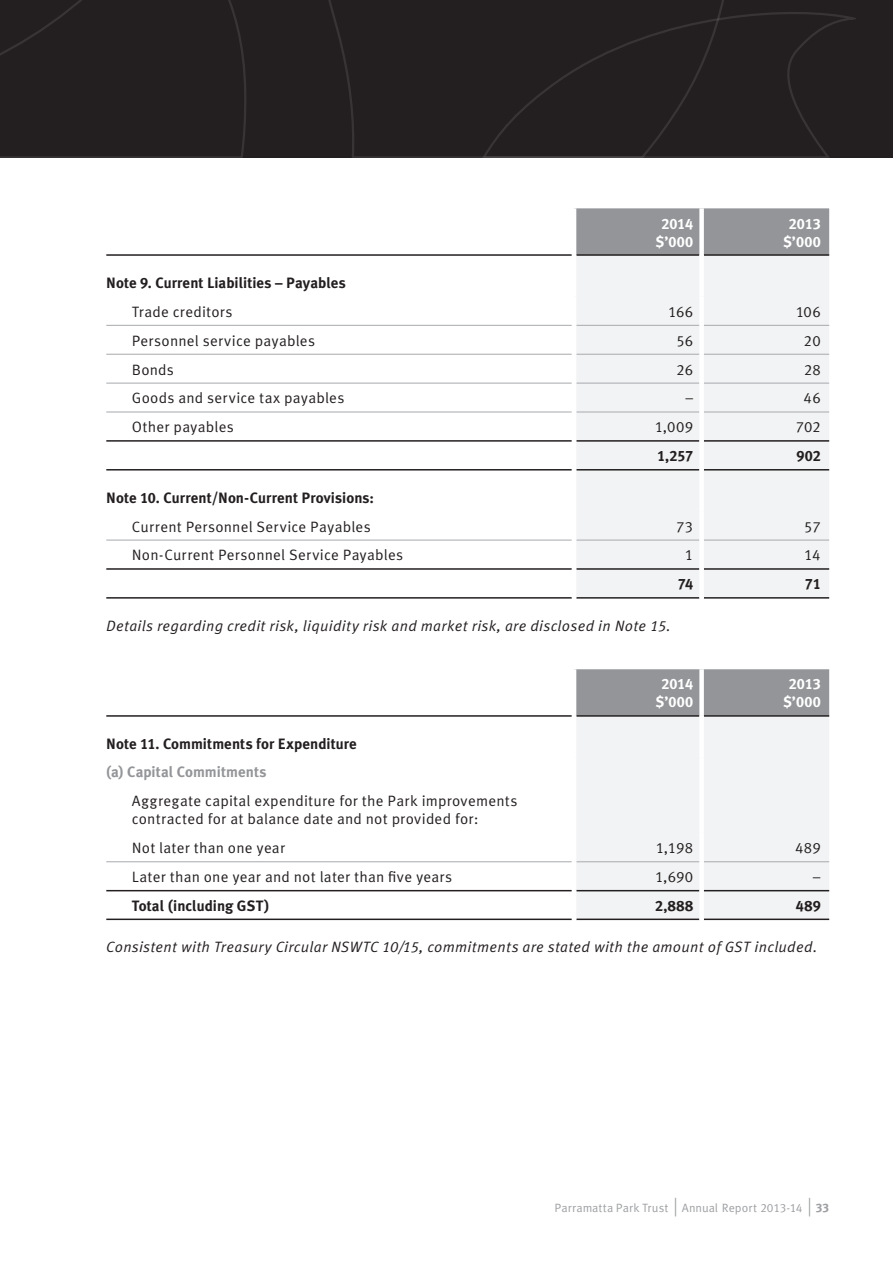
<style>
.page{position:relative;width:893px;height:1263px;background:#fff}
.page>*{position:absolute;margin:0;border:0;box-sizing:border-box;transform-origin:0 0}
.Financials___indent{font:15px/18px "Meta Korrespondenz";letter-spacing:.01em;color:#231f20}
.Financials{font:italic 15px "Meta Korrespondenz";letter-spacing:.015em;color:#231f20}
.Financials-2{font:700 15px "Meta Korrespondenz";letter-spacing:.005em;color:#231f20}
.Financials-3{font:15px "Meta Korrespondenz";letter-spacing:.01em;color:#231f20}
.Financials-4{font:700 15px/18px "Meta Korrespondenz";letter-spacing:.005em;color:#fff;text-align:center}
.Financials_bold_grey{font:700 15px "Meta Korrespondenz";letter-spacing:.005em;color:#939598}
.Financials___indent-2{font:700 15px "Meta Korrespondenz";color:#231f20}
.t1{font:12px "Meta Korrespondenz";letter-spacing:-.005em;color:#9d9fa2}
.s1{font-weight:700;font-size:24px}
.s2{font-weight:700;font-size:12.3px}
</style>
<div class="page">
<div style="left:0;top:0;width:893px;height:157px;background:#231f20"></div>
<svg style="left:0;top:0;width:724px;height:158px"></svg>
<svg style="left:480px;top:10px;width:376px;height:148px"></svg>
<div style="left:576px;top:208px;width:253px;height:46px;background:#939598"></div>
<div style="left:576px;top:256px;width:253px;height:341px;background:#f2f3f4"></div>
<hr style="left:106px;top:325px;width:466px;height:1px;background:#a8a9ad">
<hr style="left:576px;top:325px;width:123px;height:1px;background:#a8a9ad">
<hr style="left:704px;top:325px;width:125px;height:1px;background:#a8a9ad">
<hr style="left:106px;top:354px;width:466px;height:1px;background:#a8a9ad">
<hr style="left:576px;top:354px;width:123px;height:1px;background:#a8a9ad">
<hr style="left:704px;top:354px;width:125px;height:1px;background:#a8a9ad">
<hr style="left:106px;top:383px;width:466px;height:1px;background:#a8a9ad">
<hr style="left:576px;top:383px;width:123px;height:1px;background:#a8a9ad">
<hr style="left:704px;top:383px;width:125px;height:1px;background:#a8a9ad">
<hr style="left:106px;top:412px;width:466px;height:1px;background:#a8a9ad">
<hr style="left:576px;top:412px;width:123px;height:1px;background:#a8a9ad">
<hr style="left:704px;top:412px;width:125px;height:1px;background:#a8a9ad">
<hr style="left:106px;top:540px;width:466px;height:1px;background:#a8a9ad">
<hr style="left:576px;top:540px;width:123px;height:1px;background:#a8a9ad">
<hr style="left:704px;top:540px;width:125px;height:1px;background:#a8a9ad">
<hr style="left:106px;top:254px;width:466px;height:2px;background:#231f20">
<hr style="left:576px;top:254px;width:123px;height:2px;background:#231f20">
<hr style="left:704px;top:254px;width:125px;height:2px;background:#231f20">
<hr style="left:106px;top:440px;width:466px;height:2px;background:#231f20">
<hr style="left:576px;top:440px;width:123px;height:2px;background:#231f20">
<hr style="left:704px;top:440px;width:125px;height:2px;background:#231f20">
<hr style="left:106px;top:469px;width:466px;height:1px;background:#231f20">
<hr style="left:576px;top:469px;width:123px;height:1px;background:#231f20">
<hr style="left:704px;top:469px;width:125px;height:1px;background:#231f20">
<hr style="left:106px;top:568px;width:466px;height:2px;background:#231f20">
<hr style="left:576px;top:568px;width:123px;height:2px;background:#231f20">
<hr style="left:704px;top:568px;width:125px;height:2px;background:#231f20">
<hr style="left:106px;top:597px;width:466px;height:2px;background:#231f20">
<hr style="left:576px;top:597px;width:123px;height:2px;background:#231f20">
<hr style="left:704px;top:597px;width:125px;height:2px;background:#231f20">
<div style="left:699px;top:208px;width:5px;height:47px;background:#fff"></div>
<div style="left:699px;top:255px;width:5px;height:41px;background:#fff"></div>
<div style="left:699px;top:296px;width:5px;height:29px;background:#fff"></div>
<div style="left:699px;top:325px;width:5px;height:29px;background:#fff"></div>
<div style="left:699px;top:354px;width:5px;height:29px;background:#fff"></div>
<div style="left:699px;top:383px;width:5px;height:29px;background:#fff"></div>
<div style="left:699px;top:412px;width:5px;height:29px;background:#fff"></div>
<div style="left:699px;top:441px;width:5px;height:29px;background:#fff"></div>
<div style="left:699px;top:470px;width:5px;height:41px;background:#fff"></div>
<div style="left:699px;top:511px;width:5px;height:29px;background:#fff"></div>
<div style="left:699px;top:540px;width:5px;height:29px;background:#fff"></div>
<div style="left:699px;top:569px;width:5px;height:30px;background:#fff"></div>
<div style="left:576px;top:669px;width:253px;height:46px;background:#939598"></div>
<div style="left:576px;top:717px;width:253px;height:201px;background:#f2f3f4"></div>
<hr style="left:106px;top:861px;width:466px;height:1px;background:#a8a9ad">
<hr style="left:576px;top:861px;width:123px;height:1px;background:#a8a9ad">
<hr style="left:704px;top:861px;width:125px;height:1px;background:#a8a9ad">
<hr style="left:106px;top:715px;width:466px;height:2px;background:#231f20">
<hr style="left:576px;top:715px;width:123px;height:2px;background:#231f20">
<hr style="left:704px;top:715px;width:125px;height:2px;background:#231f20">
<hr style="left:106px;top:890px;width:466px;height:1px;background:#231f20">
<hr style="left:576px;top:890px;width:123px;height:1px;background:#231f20">
<hr style="left:704px;top:890px;width:125px;height:1px;background:#231f20">
<hr style="left:106px;top:918px;width:466px;height:2px;background:#231f20">
<hr style="left:576px;top:918px;width:123px;height:2px;background:#231f20">
<hr style="left:704px;top:918px;width:125px;height:2px;background:#231f20">
<div style="left:699px;top:669px;width:5px;height:47px;background:#fff"></div>
<div style="left:699px;top:716px;width:5px;height:41px;background:#fff"></div>
<div style="left:699px;top:757px;width:5px;height:29px;background:#fff"></div>
<div style="left:699px;top:786px;width:5px;height:47px;background:#fff"></div>
<div style="left:699px;top:833px;width:5px;height:29px;background:#fff"></div>
<div style="left:699px;top:862px;width:5px;height:29px;background:#fff"></div>
<div style="left:699px;top:891px;width:5px;height:29px;background:#fff"></div>
<p class="Financials-4" style="left:656px;top:214px;width:39px">2014 $’000</p>
<p class="Financials-4" style="left:783px;top:214px;width:39px">2013 $’000</p>
<p class="Financials-2" style="left:106px;top:274px;width:241px">Note 9. Current Liabilities – Payables</p>
<p class="Financials___indent" style="left:132px;top:302px;width:102px">Trade creditors</p>
<p class="Financials-3" style="left:668px;top:303px;width:27px">166</p>
<p class="Financials-3" style="left:796px;top:303px;width:26px">106</p>
<p class="Financials___indent" style="left:132px;top:331px;width:185px">Personnel service payables</p>
<p class="Financials-3" style="left:676px;top:332px;width:18px">56</p>
<p class="Financials-3" style="left:804px;top:332px;width:18px">20</p>
<p class="Financials___indent" style="left:132px;top:360px;width:44px">Bonds</p>
<p class="Financials-3" style="left:677px;top:361px;width:18px">26</p>
<p class="Financials-3" style="left:804px;top:361px;width:18px">28</p>
<p class="Financials___indent" style="left:132px;top:389px;width:214px">Goods and service tax payables</p>
<p class="Financials-3" style="left:685px;top:390px;width:9px">–</p>
<p class="Financials-3" style="left:803px;top:390px;width:19px">46</p>
<p class="Financials___indent" style="left:132px;top:418px;width:104px">Other payables</p>
<p class="Financials-3" style="left:655px;top:418px;width:40px">1,009</p>
<p class="Financials-3" style="left:796px;top:418px;width:26px">702</p>
<p class="Financials-2" style="left:657px;top:447px;width:38px">1,257</p>
<p class="Financials-2" style="left:796px;top:447px;width:26px">902</p>
<p class="Financials-2" style="left:106px;top:489px;width:269px">Note 10. Current/Non-Current Provisions:</p>
<p class="Financials___indent" style="left:132px;top:517px;width:241px">Current Personnel Service Payables</p>
<p class="Financials-3" style="left:676px;top:518px;width:19px">73</p>
<p class="Financials-3" style="left:804px;top:518px;width:18px">57</p>
<p class="Financials___indent" style="left:132px;top:546px;width:273px">Non-Current Personnel Service Payables</p>
<p class="Financials-3" style="left:685px;top:547px;width:10px">1</p>
<p class="Financials-3" style="left:804px;top:547px;width:18px">14</p>
<p class="Financials-2" style="left:678px;top:575px;width:17px">74</p>
<p class="Financials-2" style="left:805px;top:575px;width:17px">71</p>
<p class="Financials" style="left:106px;top:617px;width:566px">Details regarding credit risk, liquidity risk and market risk, are disclosed in Note 15.</p>
<p class="Financials-4" style="left:656px;top:675px;width:39px">2014 $’000</p>
<p class="Financials-4" style="left:783px;top:675px;width:39px">2013 $’000</p>
<p class="Financials-2" style="left:106px;top:735px;width:252px">Note 11. Commitments for Expenditure</p>
<p class="Financials_bold_grey" style="left:106px;top:763px;width:162px">(a) Capital Commitments</p>
<p class="Financials___indent" style="left:132px;top:792px;width:387px">Aggregate capital expenditure for the Park improvements contracted for at balance date and not provided for:</p>
<p class="Financials___indent" style="left:132px;top:839px;width:155px">Not later than one year</p>
<p class="Financials-3" style="left:656px;top:839px;width:39px">1,198</p>
<p class="Financials-3" style="left:795px;top:839px;width:27px">489</p>
<p class="Financials___indent" style="left:132px;top:868px;width:322px">Later than one year and not later than five years</p>
<p class="Financials-3" style="left:655px;top:868px;width:40px">1,690</p>
<p class="Financials-3" style="left:813px;top:868px;width:9px">–</p>
<p class="Financials___indent-2" style="left:132px;top:897px;width:139px">Total (including GST)</p>
<p class="Financials-2" style="left:655px;top:897px;width:40px">2,888</p>
<p class="Financials-2" style="left:796px;top:897px;width:26px">489</p>
<p class="Financials" style="left:106px;top:938px;width:712px">Consistent with Treasury Circular NSWTC 10/15, commitments are stated with the amount of GST included.</p>
<p class="t1" style="left:554px;top:1201px;width:276px">Parramatta Park Trust <span class="s1">|</span> Annual Report 2013-14 <span class="s1">|</span> <span class="s2">33</span></p>
</div>
